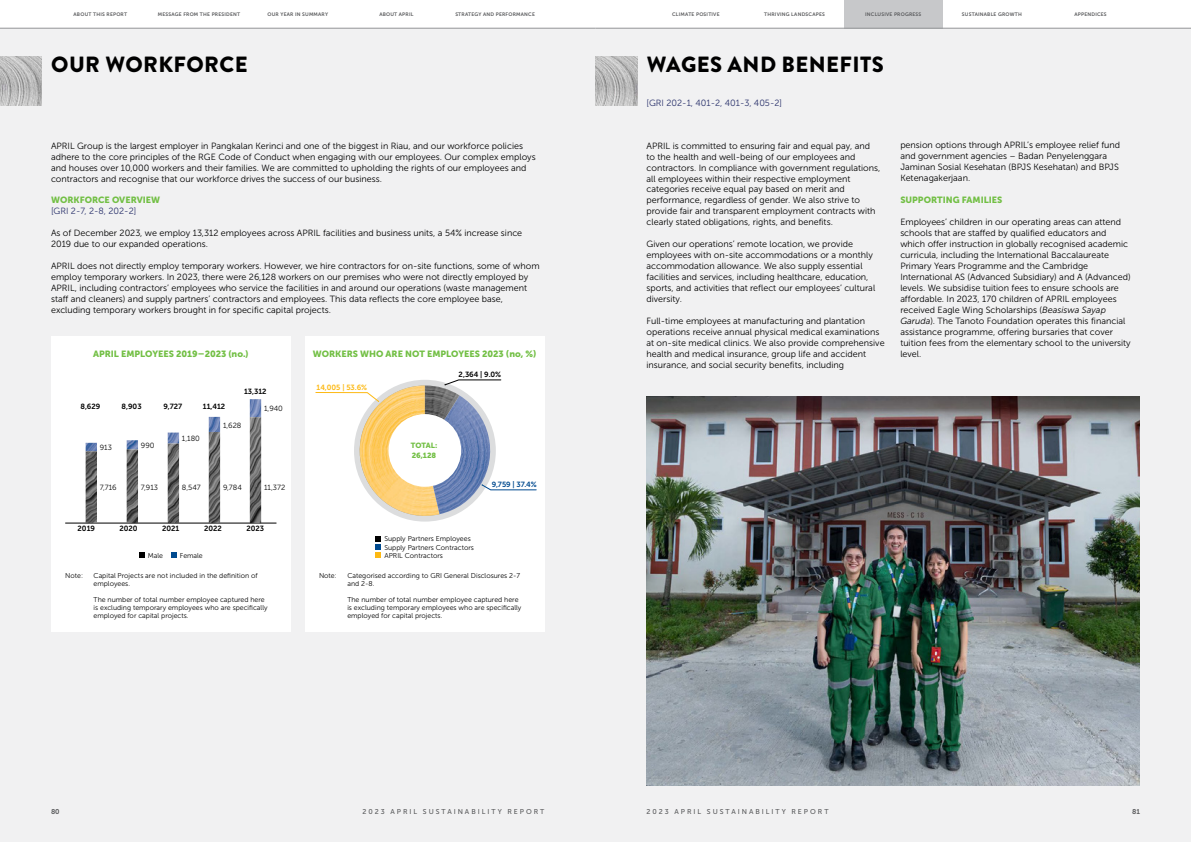
<style>
.page{position:relative;width:1191px;height:842px;background:#fff}
.page>*{position:absolute;margin:0;border:0;box-sizing:border-box;transform-origin:0 0}
.t1{font:900 22px "Brandon Grotesque";letter-spacing:.02em;color:#000}
.t2{font:9px/11px "Museo Sans 300";color:#000}
.t3{font:9px "Museo Sans 900";color:#72bf44}
.t4{font:9px "Museo Sans 300";color:#28306a}
.t5{font:7.5px "Museo Sans 700";color:#000}
.t6{font:7.5px "Museo Sans 300";color:#000}
.t7{font:7.5px "Museo Sans 700";color:#fdb913}
.t8{font:7.5px/10px "Museo Sans 900";color:#72bf44}
.t9{font:7.5px "Museo Sans 700";color:#004a8f}
.t10{font:7px/8px "Museo Sans 300";color:#000}
.t11{font:7px "Museo Sans 500";letter-spacing:.28em;color:#58595b}
.t12{font:7px "Museo Sans 700";color:#58595b}
.t13{font:5px "Museo Sans 700";letter-spacing:.04em;color:#58595b}
.s1{font-style:italic}
</style>
<div class="page">
<div style="left:0;top:28px;width:595px;height:814px;background:#f1f1f2"></div>
<div style="left:595px;top:28px;width:596px;height:814px;background:#f1f1f2"></div>
<div style="left:305px;top:336px;width:239px;height:296px;background:#fff"></div>
<svg style="left:375px;top:536px;width:6px;height:22px"></svg>
<svg style="left:315px;top:380px;width:221px;height:142px"></svg>
<img style="left:425px;top:395px;width:74px;height:119px">
<img style="left:425px;top:385px;width:34px;height:52px">
<div style="left:388px;top:414px;width:73px;height:73px;background:#fff;border-radius:50%"></div>
<div style="left:51px;top:336px;width:240px;height:296px;background:#fff"></div>
<hr style="left:65px;top:523px;width:211px;height:1px;background:#000">
<img style="left:209px;top:399px;width:52px;height:18px">
<img style="left:86px;top:417px;width:175px;height:106px">
<svg style="left:139px;top:553px;width:5px;height:5px"></svg>
<svg style="left:171px;top:553px;width:5px;height:5px"></svg>
<img style="left:646px;top:397px;width:494px;height:388px">
<img style="left:595px;top:57px;width:42px;height:49px">
<img style="left:0;top:57px;width:42px;height:49px">
<div style="left:844px;top:0;width:98px;height:28px;background:#c7c8ca"></div>
<hr style="left:0;top:28px;width:595px;height:1px;background:#939598">
<hr style="left:595px;top:28px;width:596px;height:1px;background:#939598">
<p class="t13" style="left:74px;top:11px;width:55px">ABOUT THIS REPORT</p>
<p class="t13" style="left:158px;top:11px;width:84px">MESSAGE FROM THE PRESIDENT</p>
<p class="t13" style="left:267px;top:11px;width:62px">OUR YEAR IN SUMMARY</p>
<p class="t13" style="left:379px;top:11px;width:36px">ABOUT APRIL</p>
<p class="t13" style="left:455px;top:11px;width:81px">STRATEGY AND PERFORMANCE</p>
<p class="t13" style="left:672px;top:12px;width:49px">CLIMATE POSITIVE</p>
<p class="t13" style="left:764px;top:12px;width:62px">THRIVING LANDSCAPES</p>
<p class="t13" style="left:865px;top:12px;width:58px">INCLUSIVE PROGRESS</p>
<p class="t13" style="left:962px;top:12px;width:61px">SUSTAINABLE GROWTH</p>
<p class="t13" style="left:1074px;top:12px;width:34px">APPENDICES</p>
<h1 class="t1" style="left:51px;top:49px;width:198px">OUR WORKFORCE</h1>
<p class="t2" style="left:51px;top:140px;width:486px">APRIL Group is the largest employer in Pangkalan Kerinci and one of the biggest in Riau, and our workforce policies adhere to the core principles of the RGE Code of Conduct when engaging with our employees. Our complex employs and houses over 10,000 workers and their families. We are committed to upholding the rights of our employees and contractors and recognise that our workforce drives the success of our business.</p>
<p class="t3" style="left:51px;top:195px;width:111px">WORKFORCE OVERVIEW</p>
<p class="t4" style="left:51px;top:207px;width:87px">[GRI 2-7, 2-8, 202-2]</p>
<p class="t2" style="left:51px;top:228px;width:473px">As of December 2023, we employ 13,312 employees across APRIL facilities and business units, a 54% increase since<br>2019 due to our expanded operations.</p>
<p class="t2" style="left:51px;top:261px;width:490px">APRIL does not directly employ temporary workers. However, we hire contractors for on-site functions, some of whom employ temporary workers. In 2023, there were 26,128 workers on our premises who were not directly employed by APRIL, including contractors’ employees who service the facilities in and around our operations (waste management staff and cleaners) and supply partners’ contractors and employees. This data reflects the core employee base, excluding temporary workers brought in for specific capital projects.</p>
<p class="t3" style="left:313px;top:349px;width:225px">WORKERS WHO ARE NOT EMPLOYEES 2023 (no, %)</p>
<p class="t3" style="left:93px;top:349px;width:157px">APRIL EMPLOYEES 2019–2023 (no.)</p>
<p class="t5" style="left:80px;top:402px;width:21px">8,629</p>
<p class="t5" style="left:122px;top:402px;width:21px">8,903</p>
<p class="t5" style="left:163px;top:402px;width:20px">9,727</p>
<p class="t5" style="left:203px;top:402px;width:24px">11,412</p>
<p class="t5" style="left:244px;top:387px;width:24px">13,312</p>
<p class="t6" style="left:264px;top:404px;width:20px">1,940</p>
<p class="t6" style="left:100px;top:443px;width:14px">913</p>
<p class="t6" style="left:100px;top:483px;width:18px">7,716</p>
<p class="t6" style="left:141px;top:442px;width:15px">990</p>
<p class="t6" style="left:141px;top:483px;width:19px">7,913</p>
<p class="t6" style="left:182px;top:435px;width:20px">1,180</p>
<p class="t6" style="left:182px;top:483px;width:20px">8,547</p>
<p class="t6" style="left:223px;top:421px;width:20px">1,628</p>
<p class="t6" style="left:223px;top:483px;width:20px">9,784</p>
<p class="t6" style="left:264px;top:483px;width:23px">11,372</p>
<p class="t5" style="left:78px;top:525px;width:19px">2019</p>
<p class="t5" style="left:119px;top:525px;width:20px">2020</p>
<p class="t5" style="left:162px;top:525px;width:19px">2021</p>
<p class="t5" style="left:204px;top:525px;width:19px">2022</p>
<p class="t5" style="left:246px;top:525px;width:19px">2023</p>
<p class="t10" style="left:148px;top:552px;width:17px">Male</p>
<p class="t10" style="left:180px;top:552px;width:25px">Female</p>
<p class="t10" style="left:65px;top:571px;width:19px">Note:</p>
<p class="t10" style="left:94px;top:571px;width:166px">Capital Projects are not included in the definition of employees.</p>
<p class="t10" style="left:94px;top:595px;width:175px">The number of total number employee captured here is excluding temporary employees who are specifically employed for capital projects.</p>
<p class="t7" style="left:317px;top:383px;width:52px">14,005 | 53.6%</p>
<p class="t5" style="left:458px;top:370px;width:44px">2,364 | 9.0%</p>
<p class="t8" style="left:411px;top:441px;width:28px">TOTAL:<br>26,128</p>
<p class="t9" style="left:492px;top:480px;width:47px">9,759 | 37.4%</p>
<p class="t10" style="left:384px;top:535px;width:91px;line-height:8.4px">Supply Partners Employees<br>Supply Partners Contractors<br>APRIL Contractors</p>
<p class="t10" style="left:319px;top:571px;width:19px">Note:</p>
<p class="t10" style="left:347px;top:571px;width:174px">Categorised according to GRI General Disclosures 2-7 and 2-8.</p>
<p class="t10" style="left:347px;top:595px;width:175px">The number of total number employee captured here is excluding temporary employees who are specifically employed for capital projects.</p>
<h1 class="t1" style="left:646px;top:49px;width:239px">WAGES AND BENEFITS</h1>
<p class="t4" style="left:646px;top:98px;width:137px">[GRI 202-1, 401-2, 401-3, 405-2]</p>
<p class="t2" style="left:646px;top:140px;width:235px">APRIL is committed to ensuring fair and equal pay, and to the health and well-being of our employees and contractors. In compliance with government regulations, all employees within their respective employment categories receive equal pay based on merit and performance, regardless of gender. We also strive to provide fair and transparent employment contracts with clearly stated obligations, rights, and benefits.</p>
<p class="t2" style="left:646px;top:239px;width:230px">Given our operations’ remote location, we provide employees with on-site accommodations or a monthly accommodation allowance. We also supply essential facilities and services, including healthcare, education, sports, and activities that reflect our employees’ cultural diversity.</p>
<p class="t2" style="left:646px;top:316px;width:240px">Full-time employees at manufacturing and plantation operations receive annual physical medical examinations at on-site medical clinics. We also provide comprehensive health and medical insurance, group life and accident insurance, and social security benefits, including</p>
<p class="t2" style="left:900px;top:140px;width:221px">pension options through APRIL’s employee relief fund and government agencies – Badan Penyelenggara Jaminan Sosial Kesehatan (BPJS Kesehatan) and BPJS Ketenagakerjaan.</p>
<p class="t3" style="left:900px;top:195px;width:104px">SUPPORTING FAMILIES</p>
<p class="t2" style="left:900px;top:217px;width:232px">Employees’ children in our operating areas can attend schools that are staffed by qualified educators and which offer instruction in globally recognised academic curricula, including the International Baccalaureate Primary Years Programme and the Cambridge International AS (Advanced Subsidiary) and A (Advanced) levels. We subsidise tuition fees to ensure schools are affordable. In 2023, 170 children of APRIL employees received Eagle Wing Scholarships (<span class="s1">Beasiswa Sayap Garuda</span>). The Tanoto Foundation operates this financial assistance programme, offering bursaries that cover tuition fees from the elementary school to the university level.</p>
<p class="t12" style="left:51px;top:807px;width:10px">80</p>
<p class="t11" style="left:362px;top:807px;width:183px">2023 APRIL SUSTAINABILITY REPORT</p>
<p class="t11" style="left:646px;top:807px;width:183px">2023 APRIL SUSTAINABILITY REPORT</p>
<p class="t12" style="left:1132px;top:807px;width:9px">81</p>
</div>
